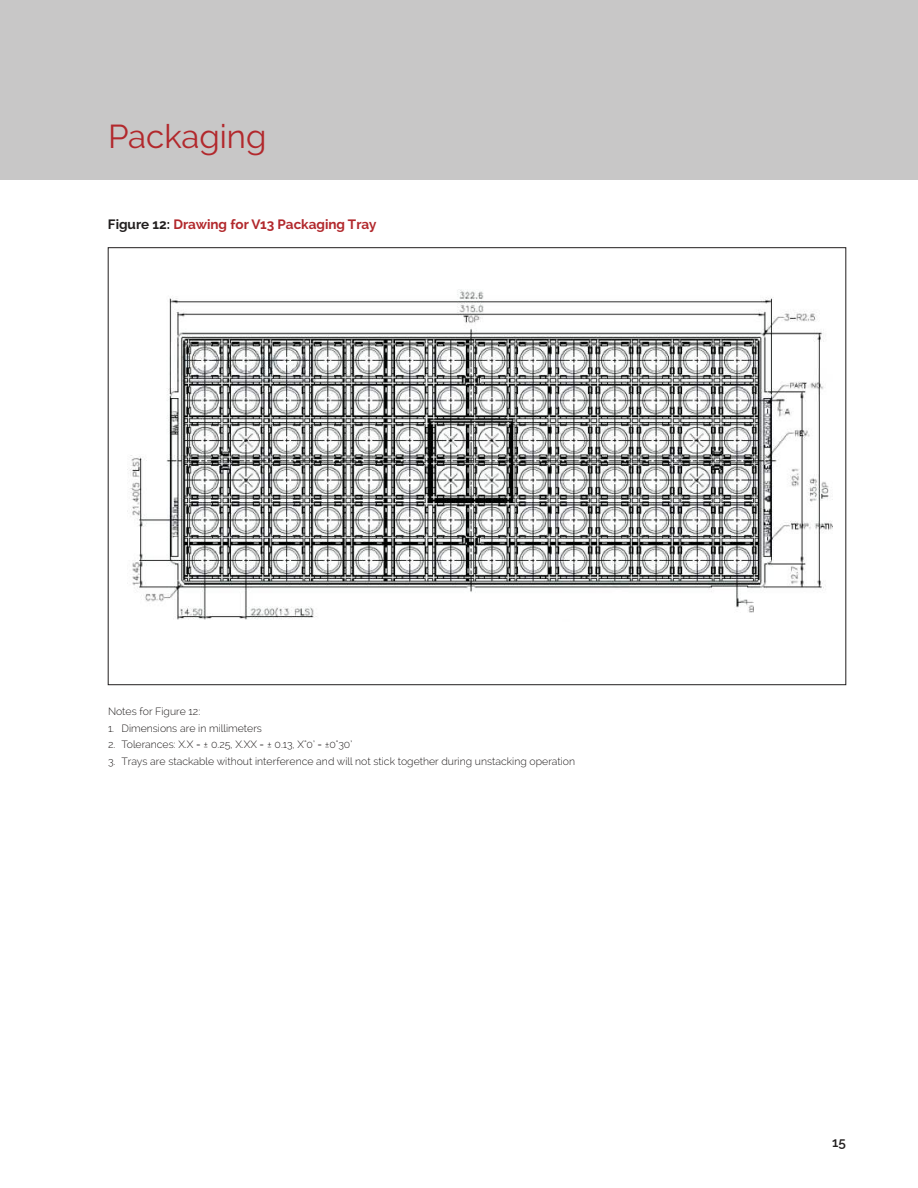
<style>
.page{position:relative;width:918px;height:1188px;background:#fff}
.page>*{position:absolute;margin:0;border:0;box-sizing:border-box;transform-origin:0 0}
.t1{font:33px "Raleway";color:#b2282c}
.t2{font:700 13.5px "Raleway";color:#b2282c}
.t3{font:600 13.5px "Raleway";color:#221f1f}
.t4{font:300 10.5px "Raleway";color:#221f1f}
.s1{color:#221f1f}
</style>
<div class="page">
<div style="left:0;top:0;width:918px;height:180px;background:#c8c7c7"></div>
<img style="left:129px;top:290px;width:704px;height:330px">
<h1 class="t1" style="left:108px;top:124px;width:160px">Packaging</h1>
<p class="t2" style="left:108px;top:218px;width:270px"><span class="s1">Figure 12:</span> Drawing for V13 Packaging Tray</p>
<p class="t4" style="left:108px;top:707px;width:94px">Notes for Figure 12:</p>
<p class="t4" style="left:108px;top:723px;width:155px">1. Dimensions are in millimeters</p>
<p class="t4" style="left:108px;top:740px;width:246px">2. Tolerances: X.X = ± 0.25, X.XX = ± 0.13, X°0’ = ±0°30’</p>
<p class="t4" style="left:108px;top:756px;width:469px">3. Trays are stackable without interference and will not stick together during unstacking operation</p>
<p class="t3" style="left:832px;top:1137px;width:15px">15</p>
</div>
